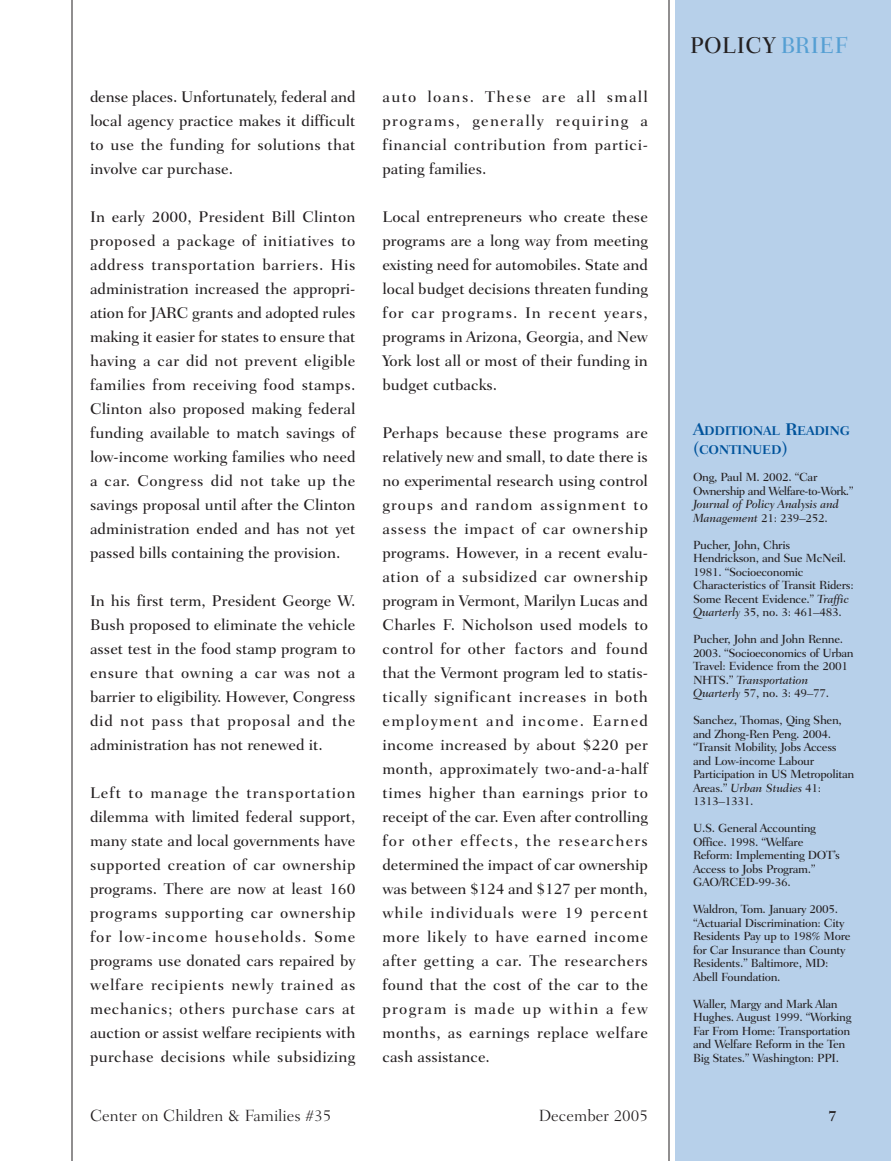
<style>
.page{position:relative;width:891px;height:1161px;background:#fff}
.page>*{position:absolute;margin:0;border:0;box-sizing:border-box;transform-origin:0 0}
.t1{font:500 23.25px "Fairfield LH";letter-spacing:.03em;color:#231f20;scale:.95 1}
.t2{font:300 16.5px "Fairfield LH";color:#231f20}
.t3{font:500 15.75px/24px "Fairfield LH";color:#231f20;text-align:justify}
.t4{font:700 15px "Fairfield LH";color:#231f20}
.t5{font:700 12.9px/19.5px "Fairfield LH";letter-spacing:-.025em;color:#00539b}
.t6{font:500 12px/13.5px "Fairfield LH";letter-spacing:-.03em;color:#231f20}
.t7{font:italic 500 12px/13.5px "Fairfield LH";letter-spacing:-.01em;color:#231f20}
.s1{color:#559fd3}
.s2{font-size:17.25px}
.s3{font-style:normal}
.s4{font-style:italic}
</style>
<div class="page">
<div style="left:675px;top:0;width:216px;height:1161px;background:#b7d0ea"></div>
<hr style="left:72px;top:0;width:1px;height:1161px;background:#231f20">
<hr style="left:669px;top:0;width:1px;height:1161px;background:#231f20">
<p class="t3" style="left:90px;top:86px;width:267px">dense places. Unfortunately, federal and local agency practice makes it difficult to use the funding for solutions that involve car purchase.</p>
<p class="t3" style="left:90px;top:206px;width:267px">In early 2000, President Bill Clinton proposed a package of initiatives to address transportation barriers. His administration increased the appropri&shy;ation for JARC grants and adopted rules making it easier for states to ensure that having a car did not prevent eligible families from receiving food stamps.<br>Clinton also proposed making federal funding available to match savings of low-income working families who need a car. Congress did not take up the savings proposal until after the Clinton administration ended and has not yet passed bills containing the provision.</p>
<p class="t3" style="left:90px;top:590px;width:267px">In his first term, President George W.<br>Bush proposed to eliminate the vehicle asset test in the food stamp program to ensure that owning a car was not a barrier to eligibility. However, Congress did not pass that proposal and the administration has not renewed it.</p>
<p class="t3" style="left:90px;top:782px;width:267px">Left to manage the transportation dilemma with limited federal support, many state and local governments have supported creation of car ownership programs. There are now at least 160 programs supporting car ownership for low-income households. Some programs use donated cars repaired by welfare recipients newly trained as mechanics; others purchase cars at auction or assist welfare recipients with purchase decisions while subsidizing</p>
<p class="t3" style="left:382px;top:86px;width:267px">auto loans. These are all small programs, generally requiring a financial contribution from partici&shy;pating families.</p>
<p class="t3" style="left:382px;top:206px;width:267px">Local entrepreneurs who create these programs are a long way from meeting existing need for automobiles. State and local budget decisions threaten funding for car programs. In recent years, programs in Arizona, Georgia, and New York lost all or most of their funding in budget cutbacks.</p>
<p class="t3" style="left:382px;top:422px;width:267px">Perhaps because these programs are relatively new and small, to date there is no experimental research using control groups and random assignment to assess the impact of car ownership programs. However, in a recent evalu&shy;ation of a subsidized car ownership program in Vermont, Marilyn Lucas and Charles F. Nicholson used models to control for other factors and found that the Vermont program led to statis&shy;tically significant increases in both employment and income. Earned income increased by about $220 per month, approximately two-and-a-half times higher than earnings prior to receipt of the car. Even after controlling for other effects, the researchers determined the impact of car ownership was between $124 and $127 per month, while individuals were 19 percent more likely to have earned income after getting a car. The researchers found that the cost of the car to the program is made up within a few months, as earnings replace welfare cash assistance.</p>
<p class="t2" style="left:90px;top:1108px;width:243px">Center on Children &amp; Families #35</p>
<p class="t2" style="left:539px;top:1108px;width:111px">December 2005</p>
<h1 class="t1" style="left:690px;top:36px;width:168px">POLICY <span class="s1">BRIEF</span></h1>
<p class="t5" style="left:693px;top:422px;width:159px"><span class="s2">A</span>DDITIONAL <span class="s2">R</span>EADING <span class="s2">(</span>CONTINUED<span class="s2">)</span></p>
<p class="t6" style="left:693px;top:472px;width:162px">Ong, Paul M. 2002. “Car<br>Ownership and Welfare-to-Work.”</p>
<p class="t7" style="left:693px;top:499px;width:148px">Journal of Policy Analysis and<br>Management <span class="s3">21: 239–252.</span></p>
<p class="t6" style="left:693px;top:539px;width:162px">Pucher, John, Chris<br>Hendrickson, and Sue McNeil.<br>1981. “Socioeconomic<br>Characteristics of Transit Riders:<br>Some Recent Evidence.” <span class="s4">Traffic<br>Quarterly</span> 35, no. 3: 461–483.</p>
<p class="t6" style="left:693px;top:634px;width:162px">Pucher, John and John Renne.<br>2003. “Socioeconomics of Urban<br>Travel: Evidence from the 2001<br>NHTS.” <span class="s4">Transportation<br>Quarterly</span> 57, no. 3: 49–77.</p>
<p class="t6" style="left:693px;top:715px;width:163px">Sanchez, Thomas, Qing Shen, and Zhong-Ren Peng. 2004. “Transit Mobility, Jobs Access and Low-income Labour<br>Participation in US Metropolitan<br>Areas.” <span class="s4">Urban Studies</span> 41:<br>1313–1331.</p>
<p class="t6" style="left:693px;top:823px;width:148px">U.S. General Accounting<br>Office. 1998. “Welfare<br>Reform: Implementing DOT’s<br>Access to Jobs Program.”<br>GAO/RCED-99-36.</p>
<p class="t6" style="left:693px;top:904px;width:159px">Waldron, Tom. January 2005. “Actuarial Discrimination: City<br>Residents Pay up to 198% More for Car Insurance than County<br>Residents.” Baltimore, MD:<br>Abell Foundation.</p>
<p class="t6" style="left:693px;top:998px;width:160px">Waller, Margy and Mark Alan<br>Hughes. August 1999. “Working<br>Far From Home: Transportation and Welfare Reform in the Ten<br>Big States.” Washington: PPI.</p>
<p class="t4" style="left:828px;top:1110px;width:10px">7</p>
</div>
